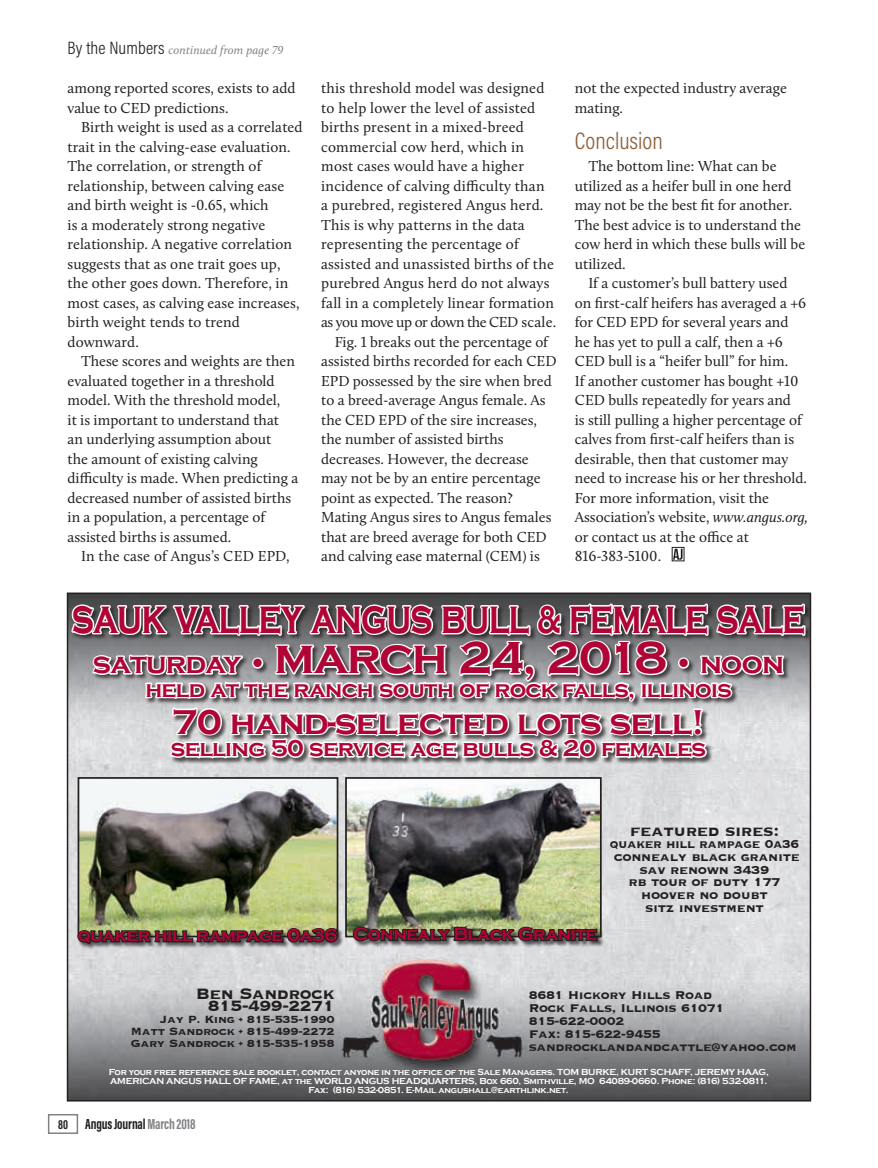
<style>
.page{position:relative;width:878px;height:1168px;background:#fff}
.page>*{position:absolute;margin:0;border:0;box-sizing:border-box;transform-origin:0 0}
.t1{font:700 48.3px "Copperplate Gothic";letter-spacing:-.025em;color:#b10436;scale:.75 1}
.t2{font:700 35.4px "Copperplate Gothic";letter-spacing:-.025em;color:#b10436}
.t3{font:700 29.55px "Copperplate Gothic";letter-spacing:-.025em;color:#b10436}
.Subhead{font:300 24px "Acumin Pro Cond";color:#8b603c}
.t4{font:700 23.55px "Copperplate Gothic";letter-spacing:-.025em;color:#b10436}
.t5{font:700 23.25px "Copperplate Gothic";letter-spacing:-.025em;color:#b10436}
.t6{font:700 19.5px "Copperplate";letter-spacing:-.025em;color:#231f20}
.t7{font:700 19.05px "Copperplate";letter-spacing:-.025em;color:#231f20}
.t8{font:700 18.15px "Copperplate Gothic";letter-spacing:-.025em;color:#b10436}
.t9{font:700 15.15px/12.6px "Copperplate";letter-spacing:-.025em;color:#231f20;text-align:center;scale:.94 1}
.Body_Text{font:15px/19.5px "Calluna";color:#231f20}
.t10{font:700 15px "Acumin Pro Extra Cond";letter-spacing:-.01em;color:#231f20}
.t11{font:700 14.7px/13px "Copperplate";letter-spacing:-.025em;color:#231f20}
.t12{font:700 13.5px/12px "Copperplate";letter-spacing:-.025em;color:#231f20;text-align:justify}
.Continued_From_line{font:italic 12px "Calluna";letter-spacing:.01em;color:#808285}
.t13{font:700 9px/9px "Copperplate Gothic";letter-spacing:-.025em;color:#fff;text-align:center}
.s1{font-family:"Acumin Pro Cond";font-weight:300;font-style:normal;font-size:18px;color:#231f20}
.s2{font-style:italic}
.s3{font-size:39.6px}
.s4{font-size:49.65px}
.s5{font-size:46.05px}
.s6{font-size:13.5px}
.s7{color:#808285}
</style>
<div class="page">
<svg style="left:70px;top:595px;width:738px;height:503px;background:#ada8ac"></svg>
<img style="left:81px;top:780px;width:254px;height:146px">
<div style="left:78px;top:777px;width:260px;height:160px;border:2px solid #231f20"></div>
<img style="left:348px;top:780px;width:250px;height:154px">
<div style="left:345px;top:777px;width:256px;height:160px;border:2px solid #231f20"></div>
<div style="left:77px;top:928px;width:267px;height:23px;background:#231f20;opacity:.75"></div>
<svg style="left:76px;top:926px;width:263px;height:20px;background:#60614f"></svg>
<svg style="left:70px;top:600px;width:737px;height:174px"></svg>
<div style="left:352px;top:926px;width:252px;height:22px;background:#231f20;opacity:.75"></div>
<svg style="left:351px;top:925px;width:248px;height:18px;background:#545547"></svg>
<div style="left:672px;top:547px;width:12px;height:14px;border:1px solid #231f20"></div>
<svg style="left:673px;top:549px;width:9px;height:11px"></svg>
<div style="left:48px;top:1114px;width:30px;height:20px;border:2px solid #808285"></div>
<p class="Continued_From_line" style="left:68px;top:42px;width:217px"><span class="s1">By the Numbers</span> continued from page 79</p>
<p class="Body_Text" style="left:68px;top:78px;width:230px">among reported scores, exists to add value to CED predictions.</p>
<p class="Body_Text" style="left:68px;top:117px;width:237px;text-indent:14px">Birth weight is used as a correlated trait in the calving-ease evaluation.<br>The correlation, or strength of relationship, between calving ease and birth weight is -0.65, which<br>is a moderately strong negative relationship. A negative correlation suggests that as one trait goes up, the other goes down. Therefore, in most cases, as calving ease increases, birth weight tends to trend downward.</p>
<p class="Body_Text" style="left:68px;top:351px;width:232px;text-indent:14px">These scores and weights are then evaluated together in a threshold model. With the threshold model,<br>it is important to understand that an underlying assumption about<br>the amount of existing calving difficulty is made. When predicting a decreased number of assisted births in a population, a percentage of assisted births is assumed.</p>
<p class="Body_Text" style="left:81px;top:546px;width:210px">In the case of Angus’s CED EPD,</p>
<p class="Body_Text" style="left:321px;top:78px;width:237px">this threshold model was designed to help lower the level of assisted births present in a mixed-breed commercial cow herd, which in most cases would have a higher incidence of calving difficulty than<br>a purebred, registered Angus herd.<br>This is why patterns in the data representing the percentage of assisted and unassisted births of the purebred Angus herd do not always fall in a completely linear formation as you move up or down the CED scale.</p>
<p class="Body_Text" style="left:321px;top:332px;width:237px;text-indent:14px">Fig. 1 breaks out the percentage of assisted births recorded for each CED EPD possessed by the sire when bred to a breed-average Angus female. As the CED EPD of the sire increases, the number of assisted births decreases. However, the decrease may not be by an entire percentage point as expected. The reason?<br>Mating Angus sires to Angus females that are breed average for both CED and calving ease maternal (CEM) is</p>
<p class="Body_Text" style="left:574px;top:78px;width:213px">not the expected industry average mating.</p>
<p class="Subhead" style="left:574px;top:125px;width:89px">Conclusion</p>
<p class="Body_Text" style="left:574px;top:156px;width:232px;text-indent:14px">The bottom line: What can be utilized as a heifer bull in one herd may not be the best fit for another.<br>The best advice is to understand the cow herd in which these bulls will be utilized.</p>
<p class="Body_Text" style="left:574px;top:273px;width:235px;text-indent:14px">If a customer’s bull battery used<br>on first-calf heifers has averaged a +6 for CED EPD for several years and<br>he has yet to pull a calf, then a +6<br>CED bull is a “heifer bull” for him.<br>If another customer has bought +10<br>CED bulls repeatedly for years and<br>is still pulling a higher percentage of calves from first-calf heifers than is desirable, then that customer may need to increase his or her threshold.<br>For more information, visit the Association’s website, <span class="s2">www.angus.org, </span>or contact us at the office at 816-383-5100.</p>
<p class="t1" style="left:72px;top:590px;width:979px">sauk valley angus bull <span class="s3">&amp;</span> female sale</p>
<p class="t3" style="left:93px;top:647px;width:692px">saturday • <span class="s4">march</span> <span class="s5">24, 2018</span> • noon</p>
<p class="t5" style="left:145px;top:676px;width:588px">held at the ranch south of rock falls, illinois</p>
<p class="t2" style="left:172px;top:702px;width:534px">70 hand-selected lots sell!</p>
<p class="t4" style="left:171px;top:735px;width:536px">selling 50 service age bulls &amp; 20 females</p>
<p class="t8" style="left:78px;top:925px;width:261px">quaker hill rampage 0a36</p>
<p class="t8" style="left:353px;top:924px;width:246px">Connealy Black Granite</p>
<p class="t7" style="left:630px;top:818px;width:151px">featured sires:</p>
<p class="t9" style="left:609px;top:837px;width:204px">quaker hill rampage 0a36 connealy black granite sav renown 3439<br>rb tour of duty 177 hoover no doubt<br>sitz investment</p>
<p class="t6" style="left:196px;top:981px;width:140px">Ben Sandrock</p>
<p class="t6" style="left:208px;top:993px;width:128px">815-499-2271</p>
<p class="t12" style="left:131px;top:1013px;width:205px;text-indent:29px">Jay P. King • 815-535-1990<br>Matt Sandrock • 815-499-2272<br>Gary Sandrock • 815-535-1958</p>
<p class="t13" style="left:109px;top:1067px;width:661px">For your free reference sale booklet, contact anyone in the office of the Sale Managers. TOM BURKE, KURT SCHAFF, JEREMY HAAG,<br>AMERICAN ANGUS HALL OF FAME, at the WORLD ANGUS HEADQUARTERS, Box 660, Smithville, MO 64089-0660. Phone: (816) 532-0811.<br>Fax: (816) 532-0851. E-Mail angushall@earthlink.net.</p>
<p class="t11" style="left:528px;top:988px;width:270px">8681 Hickory Hills Road<br>Rock Falls, Illinois 61071<br>815-622-0002<br>Fax: 815-622-9455 sandrocklandandcattle@yahoo.com</p>
<p class="t10" style="left:58px;top:1115px;width:139px"><span class="s6">80</span> Angus Journal <span class="s7">March 2018</span></p>
</div>
